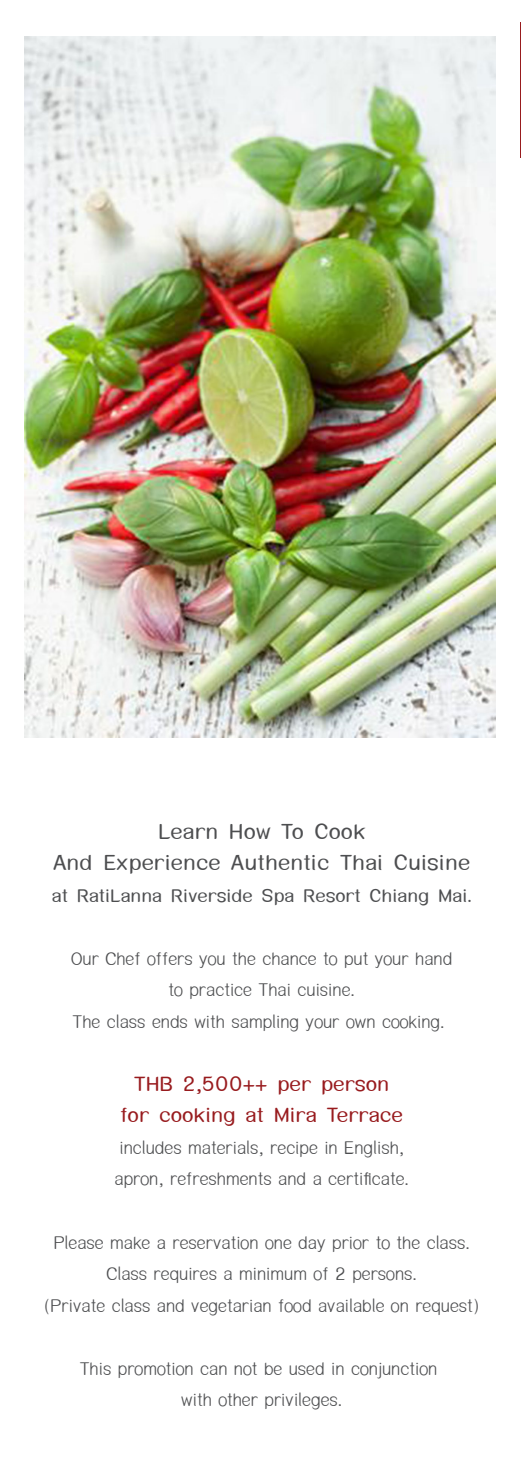
<style>
.page{position:relative;width:521px;height:1474px;background:#fff}
.page>*{position:absolute;margin:0;border:0;box-sizing:border-box;transform-origin:0 0}
.t1{font:700 33.25px/31.5px "Himmaparnt";letter-spacing:.005em;color:#4d4e50;text-align:center}
.t2{font:700 31.5px/31.5px "Himmaparnt";color:#981b1e;text-align:center}
.t3{font:28px/31.5px "Himmaparnt";color:#4d4e50;text-align:center}
.t4{font:700 28px "Himmaparnt";color:#4d4e50}
</style>
<div class="page">
<img style="left:24px;top:36px;width:472px;height:701px">
<p class="t1" style="left:53px;top:815px;width:418px">Learn How To Cook<br>And Experience Authentic Thai Cuisine</p>
<p class="t4" style="left:52px;top:879px;width:421px">at RatiLanna Riverside Spa Resort Chiang Mai.</p>
<p class="t3" style="left:71px;top:942px;width:382px">Our Chef offers you the chance to put your hand to practice Thai cuisine.<br>The class ends with sampling your own cooking.</p>
<p class="t2" style="left:121px;top:1067px;width:284px">THB 2,500++ per person for cooking at Mira Terrace</p>
<p class="t3" style="left:114px;top:1131px;width:296px;text-align:left">includes materials, recipe in English, apron, refreshments and a certificate.</p>
<p class="t3" style="left:44px;top:1225px;width:438px">Please make a reservation one day prior to the class.<br>Class requires a minimum of 2 persons.<br>(Private class and vegetarian food available on request)</p>
<p class="t3" style="left:80px;top:1351px;width:359px">This promotion can not be used in conjunction with other privileges.</p>
</div>
